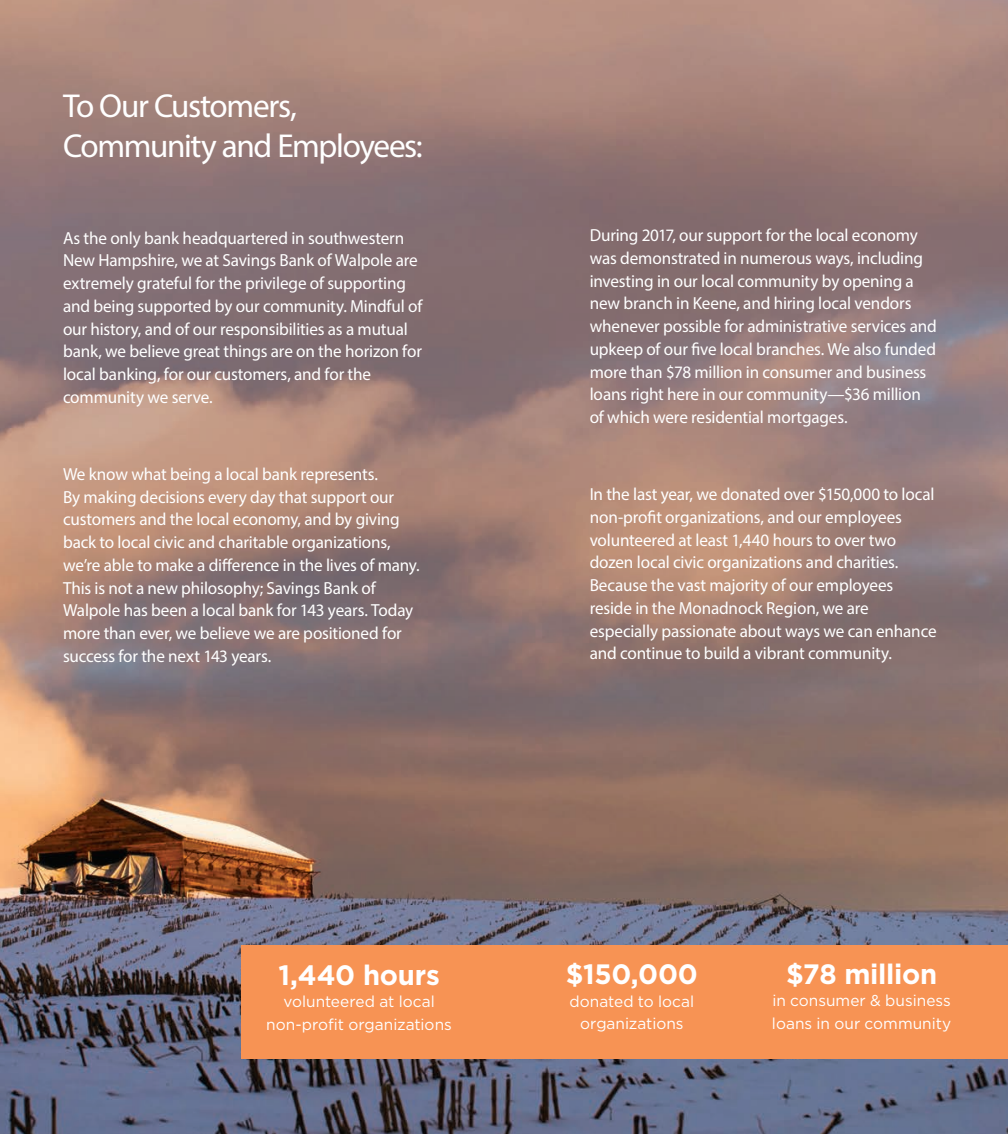
<style>
.page{position:relative;width:1008px;height:1134px;background:#fff}
.page>*{position:absolute;margin:0;border:0;box-sizing:border-box;transform-origin:0 0}
.t1{font:33.25px/40.2px "Myriad Pro";letter-spacing:-.04em;color:#fff}
.t2{font:700 28px "Gotham";letter-spacing:-.01em;color:#fff}
.t3{font:17.5px/22.8px "Myriad Pro";letter-spacing:-.01em;color:#fff}
.t4{font:15.75px/22.8px "Gotham";color:#fff;text-align:center}
</style>
<div class="page">
<img style="left:0;top:0;width:1008px;height:1134px">
<div style="left:242px;top:945px;width:766px;height:113px;background:#f79354"></div>
<h1 class="t1" style="left:63px;top:85px;width:361px">To Our Customers,<br>Community and Employees:</h1>
<p class="t3" style="left:63px;top:226px;width:361px">As the only bank headquartered in southwestern New Hampshire, we at Savings Bank of Walpole are extremely grateful for the privilege of supporting and being supported by our community. Mindful of our history, and of our responsibilities as a mutual bank, we believe great things are on the horizon for local banking, for our customers, and for the community we serve.</p>
<p class="t3" style="left:63px;top:462px;width:358px">We know what being a local bank represents.<br>By making decisions every day that support our customers and the local economy, and by giving back to local civic and charitable organizations, we’re able to make a difference in the lives of many.<br>This is not a new philosophy; Savings Bank of Walpole has been a local bank for 143 years. Today more than ever, we believe we are positioned for success for the next 143 years.</p>
<p class="t3" style="left:590px;top:224px;width:349px">During 2017, our support for the local economy was demonstrated in numerous ways, including investing in our local community by opening a new branch in Keene, and hiring local vendors whenever possible for administrative services and upkeep of our five local branches. We also funded more than $78 million in consumer and business loans right here in our community—$36 million of which were residential mortgages.</p>
<p class="t3" style="left:590px;top:483px;width:348px">In the last year, we donated over $150,000 to local non-profit organizations, and our employees volunteered at least 1,440 hours to over two dozen local civic organizations and charities.<br>Because the vast majority of our employees reside in the Monadnock Region, we are especially passionate about ways we can enhance and continue to build a vibrant community.</p>
<h2 class="t2" style="left:278px;top:956px;width:163px">1,440 hours</h2>
<p class="t4" style="left:266px;top:990px;width:187px">volunteered at local non-profit organizations</p>
<h2 class="t2" style="left:566px;top:956px;width:134px">$150,000</h2>
<p class="t4" style="left:570px;top:989px;width:126px">donated to local organizations</p>
<h2 class="t2" style="left:786px;top:955px;width:153px">$78 million</h2>
<p class="t4" style="left:772px;top:989px;width:181px;text-align:left">in consumer &amp; business loans in our community</p>
</div>
